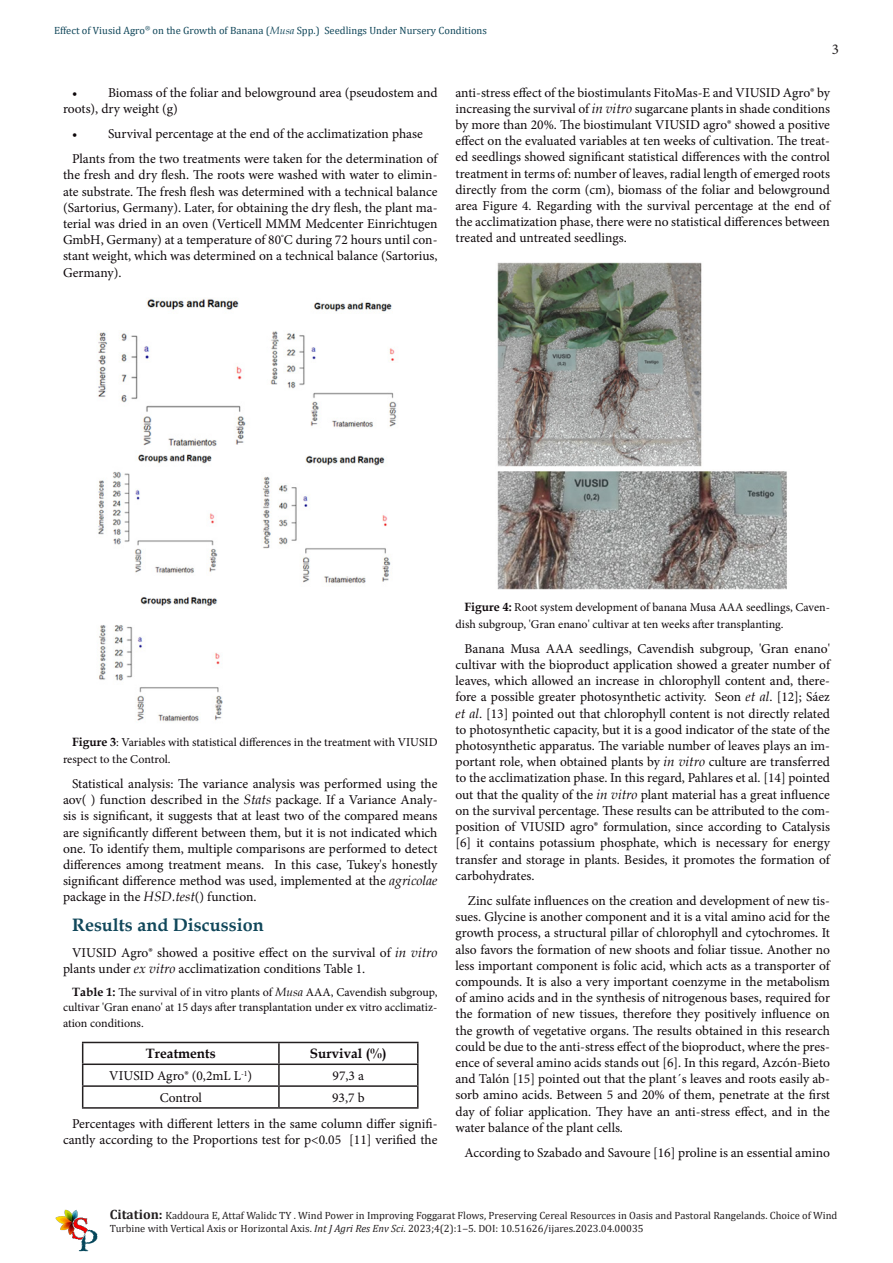
<style>
.page{position:relative;width:893px;height:1263px;background:#fff}
.page>*{position:absolute;margin:0;border:0;box-sizing:border-box;transform-origin:0 0}
.t1{font:700 18px "Book Antiqua";color:#11475a}
.t2{font:15px "Minion Pro";color:#231f20}
.t3{font:13.5px/16.2px "Minion Pro";color:#0e080b;text-align:justify}
.t4{font:700 13.5px "Book Antiqua";color:#0e080b}
.t5{font:12px/16.2px "Minion Pro";color:#0e080b}
.t6{font:10.5px/12.6px "Cambria";color:#231f20}
.t7{font:10.5px "Cambria";color:#11475a}
.s1{font-family:"Book Antiqua";font-style:italic}
.s2{font-family:"Book Antiqua";font-weight:700}
.s3{font-weight:700;font-size:13.5px}
.s4{font-style:italic}
</style>
<div class="page">
<img style="left:55px;top:1209px;width:43px;height:43px">
<hr style="left:82px;top:1042px;width:197px;height:1px;background:#231f20">
<hr style="left:279px;top:1042px;width:140px;height:1px;background:#231f20">
<hr style="left:278px;top:1043px;width:2px;height:20px;background:#231f20">
<hr style="left:417px;top:1043px;width:2px;height:20px;background:#231f20">
<hr style="left:82px;top:1063px;width:197px;height:2px;background:#231f20">
<hr style="left:279px;top:1063px;width:140px;height:2px;background:#231f20">
<hr style="left:278px;top:1065px;width:2px;height:20px;background:#231f20">
<hr style="left:417px;top:1065px;width:2px;height:20px;background:#231f20">
<hr style="left:82px;top:1085px;width:197px;height:2px;background:#231f20">
<svg style="left:82px;top:1043px;width:1px;height:64px"></svg>
<hr style="left:279px;top:1085px;width:140px;height:2px;background:#231f20">
<hr style="left:278px;top:1087px;width:2px;height:20px;background:#231f20">
<hr style="left:417px;top:1087px;width:2px;height:20px;background:#231f20">
<hr style="left:82px;top:1107px;width:197px;height:2px;background:#231f20">
<hr style="left:279px;top:1107px;width:140px;height:2px;background:#231f20">
<img style="left:97px;top:299px;width:300px;height:423px">
<img style="left:497px;top:262px;width:290px;height:328px">
<p class="t7" style="left:54px;top:24px;width:434px">Effect of Viusid Agro<sup>®</sup> on the Growth of Banana (<span class="s1">Musa</span> Spp.) Seedlings Under Nursery Conditions</p>
<p class="t2" style="left:832px;top:39px;width:9px">3</p>
<p class="t3" style="left:63px;top:84px;width:376px;text-indent:9px">• Biomass of the foliar and belowground area (pseudostem and roots), dry weight (g)</p>
<p class="t3" style="left:72px;top:126px;width:352px">• Survival percentage at the end of the acclimatization phase</p>
<p class="t3" style="left:63px;top:151px;width:376px;text-indent:9px">Plants from the two treatments were taken for the determination of the fresh and dry flesh. The roots were washed with water to elimin&shy;ate substrate. The fresh flesh was determined with a technical balance (Sartorius, Germany). Later, for obtaining the dry flesh, the plant ma&shy;terial was dried in an oven (Verticell MMM Medcenter Einrichtugen GmbH, Germany) at a temperature of 80<sup>°</sup>C during 72 hours until con&shy;stant weight, which was determined on a technical balance (Sartorius, Germany).</p>
<p class="t3" style="left:455px;top:84px;width:376px">anti-stress effect of the biostimulants FitoMas-E and VIUSID Agro® by increasing the survival of <span class="s1">in vitro</span> sugarcane plants in shade conditions by more than 20%. The biostimulant VIUSID agro® showed a positive effect on the evaluated variables at ten weeks of cultivation. The treat&shy;ed seedlings showed significant statistical differences with the control treatment in terms of: number of leaves, radial length of emerged roots directly from the corm (cm), biomass of the foliar and belowground area Figure 4. Regarding with the survival percentage at the end of the acclimatization phase, there were no statistical differences between treated and untreated seedlings.</p>
<p class="t5" style="left:63px;top:735px;width:376px;text-indent:9px"><span class="s2">Figure 3</span>: Variables with statistical differences in the treatment with VIUSID respect to the Control.</p>
<p class="t3" style="left:63px;top:775px;width:376px;text-indent:9px">Statistical analysis: The variance analysis was performed using the aov( ) function described in the <span class="s1">Stats</span> package. If a Variance Analy&shy;sis is significant, it suggests that at least two of the compared means are significantly different between them, but it is not indicated which one. To identify them, multiple comparisons are performed to detect differences among treatment means. In this case, Tukey's honestly significant difference method was used, implemented at the <span class="s1">agricolae </span>package in the <span class="s1">HSD.test</span>() function.</p>
<p class="t1" style="left:72px;top:913px;width:193px">Results and Discussion</p>
<p class="t3" style="left:63px;top:944px;width:376px;text-indent:9px">VIUSID Agro® showed a positive effect on the survival of <span class="s1">in vitro </span>plants under <span class="s1">ex vitro</span> acclimatization conditions Table 1.</p>
<p class="t5" style="left:63px;top:985px;width:376px;line-height:14.4px;text-align:right"><span class="s2">Table 1:</span> The survival of in vitro plants of <span class="s1">Musa</span> AAA, Cavendish subgroup, cultivar 'Gran enano' at 15 days after transplantation under ex vitro acclimatiz-</p>
<p class="t5" style="left:63px;top:1015px;width:82px">ation conditions.</p>
<p class="t4" style="left:146px;top:1044px;width:71px">Treatments</p>
<p class="t4" style="left:310px;top:1044px;width:78px">Survival (%)</p>
<p class="t3" style="left:109px;top:1068px;width:144px">VIUSID Agro® (0,2mL L<sup>-1</sup>)</p>
<p class="t3" style="left:333px;top:1068px;width:33px">97,3 a</p>
<p class="t3" style="left:160px;top:1089px;width:44px">Control</p>
<p class="t3" style="left:332px;top:1089px;width:34px">93,7 b</p>
<p class="t3" style="left:63px;top:1115px;width:376px;text-align:right">Percentages with different letters in the same column differ signifi&shy;cantly according to the Proportions test for p&lt;0.05 [11] verified the</p>
<p class="t5" style="left:455px;top:600px;width:376px;text-indent:9px"><span class="s2">Figure 4:</span> Root system development of banana Musa AAA seedlings, Caven&shy;dish subgroup, 'Gran enano' cultivar at ten weeks after transplanting.</p>
<p class="t3" style="left:455px;top:640px;width:376px;text-indent:9px">Banana Musa AAA seedlings, Cavendish subgroup, 'Gran enano' cultivar with the bioproduct application showed a greater number of leaves, which allowed an increase in chlorophyll content and, there&shy;fore a possible greater photosynthetic activity. Seon <span class="s1">et al</span>. [12]; Sáez <span class="s1">et al</span>. [13] pointed out that chlorophyll content is not directly related to photosynthetic capacity, but it is a good indicator of the state of the photosynthetic apparatus. The variable number of leaves plays an im&shy;portant role, when obtained plants by <span class="s1">in vitro</span> culture are transferred to the acclimatization phase. In this regard, Pahlares et al. [14] pointed out that the quality of the <span class="s1">in vitro</span> plant material has a great influence on the survival percentage. These results can be attributed to the com&shy;position of VIUSID agro® formulation, since according to Catalysis [6] it contains potassium phosphate, which is necessary for energy transfer and storage in plants. Besides, it promotes the formation of carbohydrates.</p>
<p class="t3" style="left:455px;top:892px;width:376px;text-indent:12px">Zinc sulfate influences on the creation and development of new tis&shy;sues. Glycine is another component and it is a vital amino acid for the growth process, a structural pillar of chlorophyll and cytochromes. It also favors the formation of new shoots and foliar tissue. Another no less important component is folic acid, which acts as a transporter of compounds. It is also a very important coenzyme in the metabolism of amino acids and in the synthesis of nitrogenous bases, required for the formation of new tissues, therefore they positively influence on the growth of vegetative organs. The results obtained in this research could be due to the anti-stress effect of the bioproduct, where the pres&shy;ence of several amino acids stands out [6]. In this regard, Azcón-Bieto and Talón [15] pointed out that the plant´s leaves and roots easily ab&shy;sorb amino acids. Between 5 and 20% of them, penetrate at the first day of foliar application. They have an anti-stress effect, and in the water balance of the plant cells.</p>
<p class="t3" style="left:464px;top:1144px;width:367px">According to Szabado and Savoure [16] proline is an essential amino</p>
<p class="t6" style="left:110px;top:1209px;width:729px"><span class="s3">Citation:</span> Kaddoura E, Attaf Walidc TY . Wind Power in Improving Foggarat Flows, Preserving Cereal Resources in Oasis and Pastoral Rangelands. Choice of Wind<br>Turbine with Vertical Axis or Horizontal Axis. <span class="s4">Int J Agri Res Env Sci</span>. 2023;4(2):1‒5. DOI: 10.51626/ijares.2023.04.00035</p>
</div>
